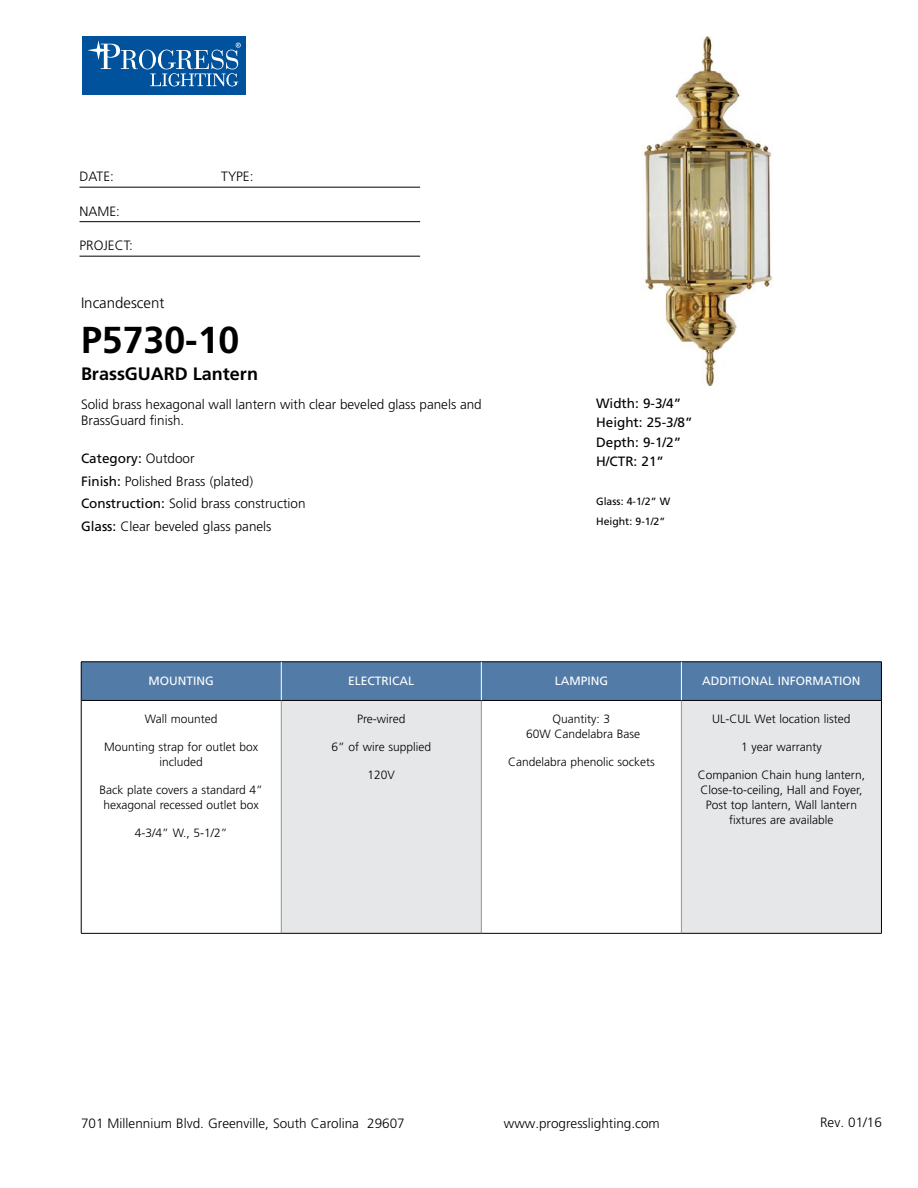
<style>
.page{position:relative;width:918px;height:1188px;background:#fff}
.page>*{position:absolute;margin:0;border:0;box-sizing:border-box;transform-origin:0 0}
.t1{font:700 37.5px "Frutiger";color:#000}
.t2{font:700 18px "Frutiger";color:#000}
.t3{font:300 15px "Frutiger";color:#000}
.t4{font:300 13.5px/22.5px "Frutiger";color:#000}
.t5{font:13.5px/19.5px "Frutiger";color:#000}
.t6{font:300 12px/15px "Frutiger";color:#000;text-align:center}
.t7{font:12px "Frutiger";color:#fff}
.t8{font:10.5px/19.5px "Frutiger";color:#000}
.s1{font-weight:400}
</style>
<div class="page">
<div style="left:82px;top:36px;width:164px;height:59px;background:#00529c"></div>
<svg style="left:139px;top:50px;width:17px;height:19px"></svg>
<div style="left:142px;top:50px;width:11px;height:19px;background:#00529c;border-radius:50%"></div>
<svg style="left:87px;top:40px;width:51px;height:29px"></svg>
<svg style="left:150px;top:43px;width:91px;height:43px"></svg>
<hr style="left:80px;top:187px;width:340px;height:1px;background:#000">
<hr style="left:80px;top:221px;width:340px;height:1px;background:#000">
<hr style="left:80px;top:256px;width:340px;height:1px;background:#000">
<div style="left:82px;top:663px;width:799px;height:37px;background:#527ba8"></div>
<div style="left:281px;top:700px;width:200px;height:233px;background:#e6e7e8"></div>
<div style="left:681px;top:700px;width:200px;height:233px;background:#e6e7e8"></div>
<hr style="left:281px;top:701px;width:1px;height:232px;background:#939598">
<hr style="left:481px;top:701px;width:1px;height:232px;background:#939598">
<hr style="left:681px;top:701px;width:1px;height:232px;background:#939598">
<hr style="left:81px;top:700px;width:200px;height:1px;background:#000">
<hr style="left:281px;top:700px;width:200px;height:1px;background:#000">
<hr style="left:481px;top:700px;width:200px;height:1px;background:#000">
<hr style="left:681px;top:700px;width:200px;height:1px;background:#000">
<hr style="left:81px;top:933px;width:200px;height:1px;background:#000">
<hr style="left:281px;top:933px;width:200px;height:1px;background:#000">
<hr style="left:481px;top:933px;width:200px;height:1px;background:#000">
<hr style="left:681px;top:933px;width:201px;height:1px;background:#000">
<hr style="left:81px;top:662px;width:200px;height:1px;background:#000">
<hr style="left:81px;top:662px;width:1px;height:38px;background:#000">
<hr style="left:281px;top:662px;width:200px;height:1px;background:#000">
<hr style="left:481px;top:662px;width:200px;height:1px;background:#000">
<hr style="left:681px;top:662px;width:201px;height:1px;background:#000">
<hr style="left:881px;top:662px;width:1px;height:38px;background:#000">
<hr style="left:81px;top:700px;width:1px;height:233px;background:#000">
<hr style="left:881px;top:700px;width:1px;height:233px;background:#000">
<hr style="left:281px;top:662px;width:1px;height:38px;background:#fff">
<hr style="left:681px;top:662px;width:1px;height:38px;background:#fff">
<hr style="left:481px;top:662px;width:1px;height:38px;background:#fff">
<img style="left:642px;top:36px;width:131px;height:349px">
<p class="t4" style="left:80px;top:165px;width:36px">DATE:</p>
<p class="t4" style="left:221px;top:165px;width:34px">TYPE:</p>
<p class="t4" style="left:80px;top:200px;width:42px">NAME:</p>
<p class="t4" style="left:80px;top:234px;width:55px">PROJECT:</p>
<p class="t3" style="left:81px;top:295px;width:85px">Incandescent</p>
<h1 class="t1" style="left:81px;top:318px;width:160px">P5730-10</h1>
<h2 class="t2" style="left:81px;top:364px;width:179px">BrassGUARD Lantern</h2>
<p class="t4" style="left:81px;top:396px;width:402px;line-height:16.2px">Solid brass hexagonal wall lantern with clear beveled glass panels and<br>BrassGuard finish.</p>
<p class="t4" style="left:81px;top:448px;width:226px"><span class="s1">Category:</span> Outdoor<br><span class="s1">Finish:</span> Polished Brass (plated)<br><span class="s1">Construction:</span> Solid brass construction<br><span class="s1">Glass:</span> Clear beveled glass panels</p>
<p class="t5" style="left:596px;top:393px;width:98px">Width: 9-3/4”<br>Height: 25-3/8”<br>Depth: 9-1/2”<br>H/CTR: 21”</p>
<p class="t8" style="left:596px;top:492px;width:76px">Glass: 4-1/2” W<br>Height: 9-1/2”</p>
<p class="t7" style="left:149px;top:673px;width:67px">MOUNTING</p>
<p class="t7" style="left:348px;top:673px;width:68px">ELECTRICAL</p>
<p class="t7" style="left:555px;top:673px;width:55px">LAMPING</p>
<p class="t7" style="left:702px;top:673px;width:160px">ADDITIONAL INFORMATION</p>
<p class="t6" style="left:145px;top:712px;width:74px">Wall mounted</p>
<p class="t6" style="left:104px;top:739px;width:156px">Mounting strap for outlet box included</p>
<p class="t6" style="left:100px;top:782px;width:165px">Back plate covers a standard 4” hexagonal recessed outlet box</p>
<p class="t6" style="left:135px;top:825px;width:94px">4-3/4” W., 5-1/2”</p>
<p class="t6" style="left:357px;top:712px;width:50px">Pre-wired</p>
<p class="t6" style="left:332px;top:739px;width:101px">6” of wire supplied</p>
<p class="t6" style="left:368px;top:767px;width:29px">120V</p>
<p class="t6" style="left:712px;top:712px;width:140px">UL-CUL Wet location listed</p>
<p class="t6" style="left:741px;top:739px;width:82px">1 year warranty</p>
<p class="t6" style="left:698px;top:767px;width:169px">Companion Chain hung lantern,<br>Close-to-ceiling, Hall and Foyer,<br>Post top lantern, Wall lantern fixtures are available</p>
<p class="t6" style="left:526px;top:712px;width:116px">Quantity: 3<br>60W Candelabra Base</p>
<p class="t6" style="left:508px;top:754px;width:148px">Candelabra phenolic sockets</p>
<p class="t4" style="left:81px;top:1112px;width:325px">701 Millennium Blvd. Greenville, South Carolina 29607</p>
<p class="t4" style="left:504px;top:1112px;width:158px">www.progresslighting.com</p>
<p class="t4" style="left:820px;top:1111px;width:63px">Rev. 01/16</p>
</div>
